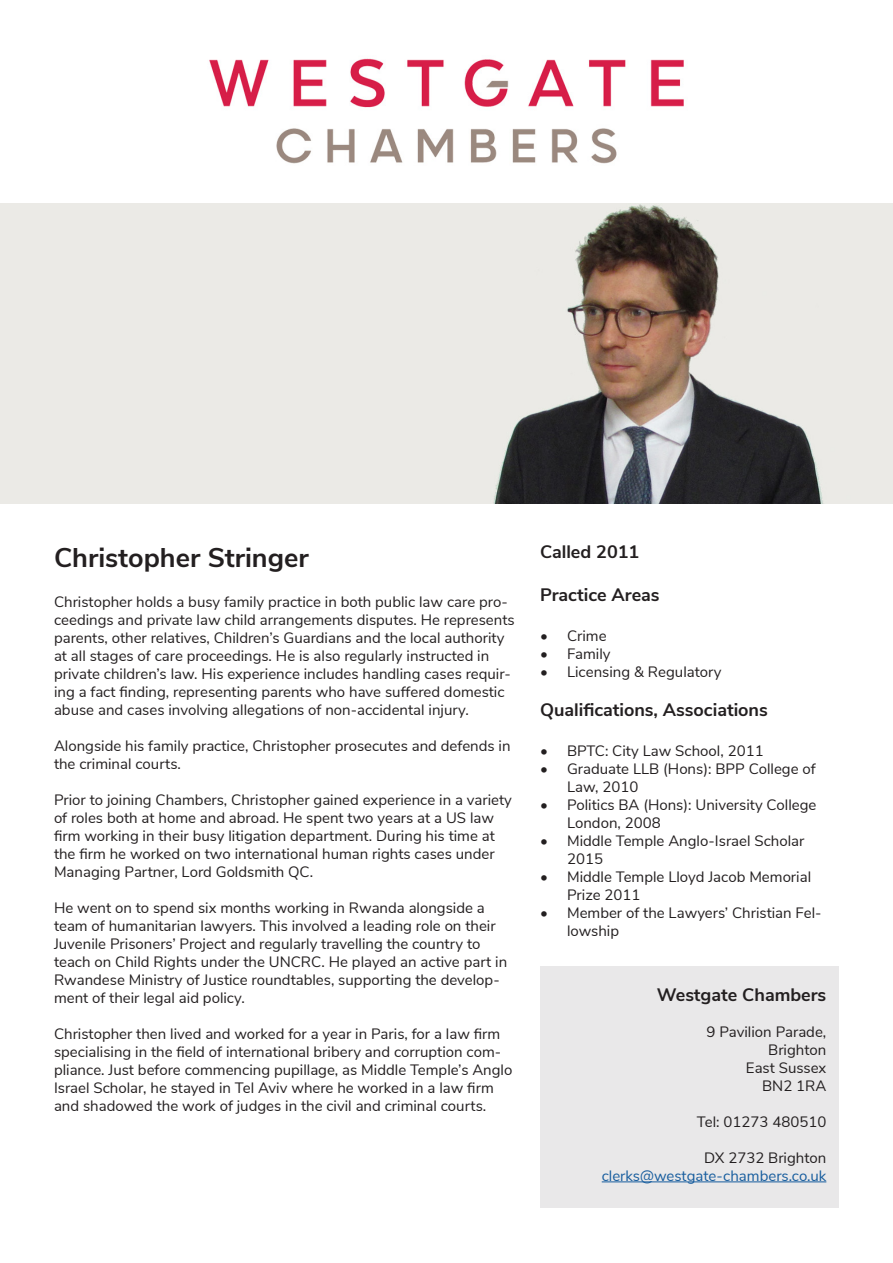
<style>
.page{position:relative;width:893px;height:1263px;background:#fff}
.page>*{position:absolute;margin:0;border:0;box-sizing:border-box;transform-origin:0 0}
.t1{font:700 27px "Nunito Sans";color:#231f20}
.t2{font:700 18px "Nunito Sans";color:#231f20}
.t3{font:15px/18px "Nunito Sans";color:#231f20}
.t4{font:15px "Nunito Sans";color:#175d9e}
</style>
<div class="page">
<div style="left:540px;top:966px;width:299px;height:242px;background:#e9e8e9"></div>
<img style="left:0;top:204px;width:893px;height:300px">
<hr style="left:602px;top:1181px;width:224px;height:1px;background:#175d9e">
<img style="left:209px;top:58px;width:475px;height:106px">
<p class="t1" style="left:54px;top:538px;width:256px">Christopher Stringer</p>
<p class="t3" style="left:54px;top:591px;width:462px">Christopher holds a busy family practice in both public law care pro&shy;ceedings and private law child arrangements disputes. He represents parents, other relatives, Children’s Guardians and the local authority at all stages of care proceedings. He is also regularly instructed in private children’s law. His experience includes handling cases requir&shy;ing a fact finding, representing parents who have suffered domestic abuse and cases involving allegations of non-accidental injury.</p>
<p class="t3" style="left:54px;top:735px;width:458px">Alongside his family practice, Christopher prosecutes and defends in the criminal courts.</p>
<p class="t3" style="left:54px;top:789px;width:459px">Prior to joining Chambers, Christopher gained experience in a variety of roles both at home and abroad. He spent two years at a US law firm working in their busy litigation department. During his time at the firm he worked on two international human rights cases under Managing Partner, Lord Goldsmith QC.</p>
<p class="t3" style="left:54px;top:897px;width:455px">He went on to spend six months working in Rwanda alongside a team of humanitarian lawyers. This involved a leading role on their Juvenile Prisoners’ Project and regularly travelling the country to teach on Child Rights under the UNCRC. He played an active part in Rwandese Ministry of Justice roundtables, supporting the develop&shy;ment of their legal aid policy.</p>
<p class="t3" style="left:54px;top:1023px;width:460px">Christopher then lived and worked for a year in Paris, for a law firm specialising in the field of international bribery and corruption com&shy;pliance. Just before commencing pupillage, as Middle Temple’s Anglo Israel Scholar, he stayed in Tel Aviv where he worked in a law firm and shadowed the work of judges in the civil and criminal courts.</p>
<p class="t2" style="left:540px;top:538px;width:101px">Called 2011</p>
<p class="t2" style="left:540px;top:582px;width:121px">Practice Areas</p>
<p class="t3" style="left:540px;top:625px;width:68px">• Crime</p>
<p class="t3" style="left:540px;top:643px;width:72px">• Family</p>
<p class="t3" style="left:540px;top:661px;width:183px">• Licensing &amp; Regulatory</p>
<p class="t2" style="left:540px;top:697px;width:229px">Qualifications, Associations</p>
<p class="t3" style="left:540px;top:741px;width:225px">• BPTC: City Law School, 2011</p>
<p class="t3" style="left:567px;top:759px;width:250px;text-indent:-27px">• Graduate LLB (Hons): BPP College of<br>Law, 2010</p>
<p class="t3" style="left:567px;top:795px;width:251px;text-indent:-27px">• Politics BA (Hons): University College<br>London, 2008</p>
<p class="t3" style="left:567px;top:831px;width:239px;text-indent:-27px">• Middle Temple Anglo-Israel Scholar<br>2015</p>
<p class="t3" style="left:567px;top:867px;width:246px;text-indent:-27px">• Middle Temple Lloyd Jacob Memorial<br>Prize 2011</p>
<p class="t3" style="left:567px;top:903px;width:256px;text-indent:-27px">• Member of the Lawyers’ Christian Fel&shy;lowship</p>
<p class="t2" style="left:657px;top:981px;width:171px">Westgate Chambers</p>
<p class="t3" style="left:706px;top:1021px;width:121px">9 Pavilion Parade,</p>
<p class="t3" style="left:768px;top:1039px;width:60px">Brighton</p>
<p class="t3" style="left:746px;top:1057px;width:82px">East Sussex</p>
<p class="t3" style="left:762px;top:1075px;width:66px">BN2 1RA</p>
<p class="t3" style="left:697px;top:1111px;width:131px">Tel: 01273 480510</p>
<p class="t3" style="left:704px;top:1147px;width:124px">DX 2732 Brighton</p>
<p class="t4" style="left:602px;top:1164px;width:226px">clerks@westgate-chambers.co.uk</p>
</div>
